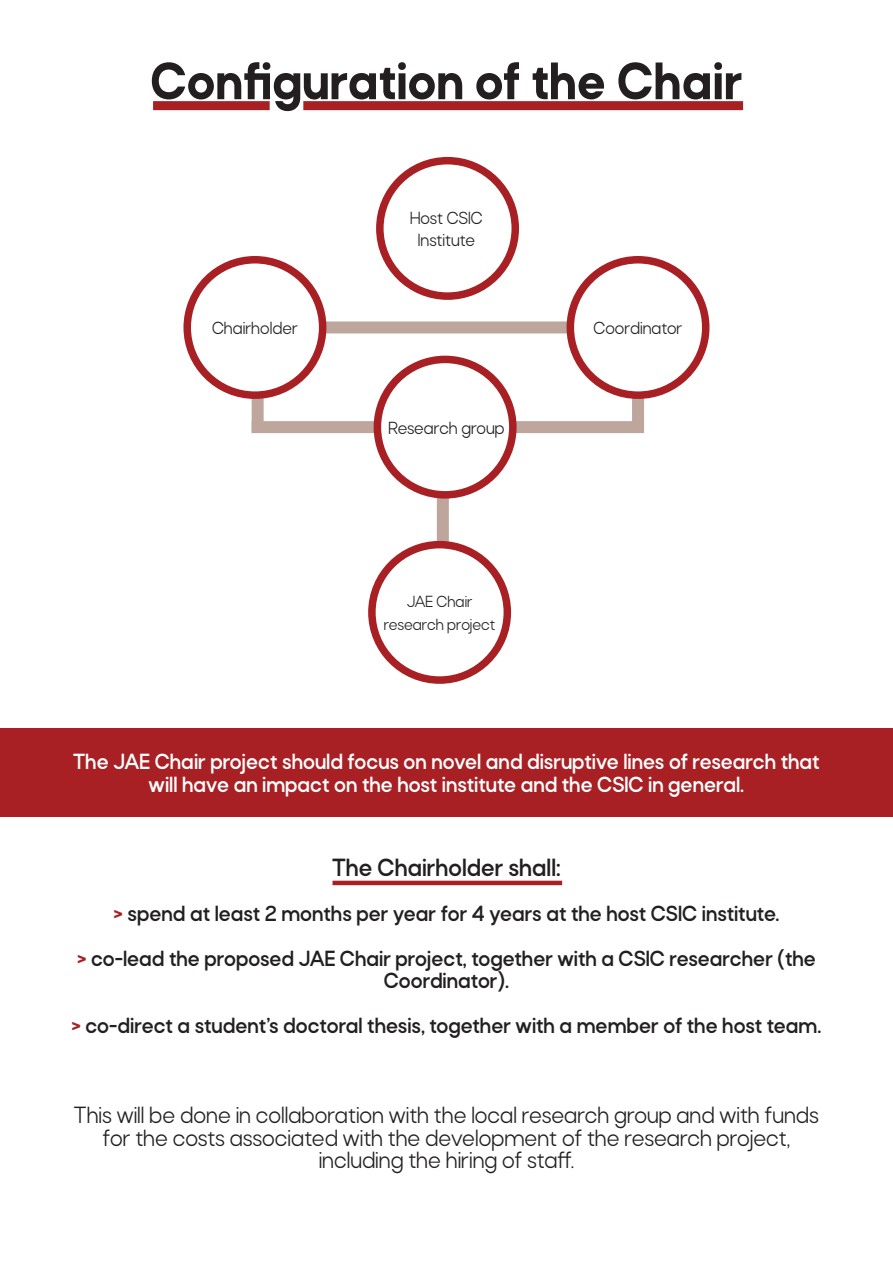
<style>
.page{position:relative;width:893px;height:1263px;background:#fff}
.page>*{position:absolute;margin:0;border:0;box-sizing:border-box;transform-origin:0 0}
.t1{font:900 54px "Rota";color:#231f20}
.t2{font:700 25.5px "Rota";color:#231f20}
.t3{font:24px/22.5px "Rota";color:#231f20;text-align:center}
.t4{font:700 22.5px/22.5px "Rota";color:#231f20;text-align:center}
.t5{font:700 22.5px/22.5px "Rota";color:#fff;text-align:center}
.t6{font:18px "Rota";color:#231f20}
.t7{font:16.5px "Rota";letter-spacing:-.005em;color:#231f20}
.s1{color:#a82024}
</style>
<div class="page">
<div style="left:437px;top:464px;width:12px;height:112px;background:#bfa69c"></div>
<div style="left:322px;top:321px;width:271px;height:12px;background:#bfa69c"></div>
<div style="left:252px;top:421px;width:392px;height:12px;background:#bfa69c"></div>
<div style="left:252px;top:321px;width:12px;height:112px;background:#bfa69c"></div>
<div style="left:632px;top:315px;width:12px;height:112px;background:#bfa69c"></div>
<div style="left:187px;top:260px;width:136px;height:135px;background:#fff;border-radius:50%"></div>
<div style="left:183px;top:256px;width:143px;height:143px;border:8px solid #a82024;border-radius:50%"></div>
<div style="left:570px;top:260px;width:136px;height:135px;background:#fff;border-radius:50%"></div>
<div style="left:567px;top:256px;width:142px;height:143px;border:8px solid #a82024;border-radius:50%"></div>
<div style="left:372px;top:545px;width:135px;height:135px;background:#fff;border-radius:50%"></div>
<div style="left:368px;top:541px;width:143px;height:143px;border:8px solid #a82024;border-radius:50%"></div>
<div style="left:377px;top:359px;width:136px;height:136px;background:#fff;border-radius:50%"></div>
<div style="left:374px;top:356px;width:143px;height:143px;border:8px solid #a82024;border-radius:50%"></div>
<div style="left:303px;top:101px;width:440px;height:9px;background:#a82024"></div>
<div style="left:376px;top:157px;width:143px;height:143px;border:8px solid #a82024;border-radius:50%"></div>
<div style="left:0;top:728px;width:893px;height:88px;background:#a82024"></div>
<div style="left:153px;top:101px;width:117px;height:9px;background:#a82024"></div>
<hr style="left:333px;top:881px;width:229px;height:4px;background:#a82024">
<p class="t1" style="left:150px;top:51px;width:594px">Configuration of the Chair</p>
<p class="t6" style="left:410px;top:208px;width:74px">Host CSIC</p>
<p class="t6" style="left:418px;top:230px;width:59px">Institute</p>
<p class="t6" style="left:212px;top:318px;width:87px">Chairholder</p>
<p class="t6" style="left:594px;top:318px;width:90px">Coordinator</p>
<p class="t6" style="left:388px;top:418px;width:118px">Research group</p>
<p class="t7" style="left:407px;top:592px;width:67px">JAE Chair</p>
<p class="t7" style="left:384px;top:615px;width:113px">research project</p>
<p class="t5" style="left:73px;top:751px;width:748px">The JAE Chair project should focus on novel and disruptive lines of research that will have an impact on the host institute and the CSIC in general.</p>
<p class="t2" style="left:332px;top:853px;width:230px">The Chairholder shall:</p>
<p class="t4" style="left:114px;top:902px;width:667px"><span class="s1">&gt;</span> spend at least 2 months per year for 4 years at the host CSIC institute.</p>
<p class="t4" style="left:77px;top:947px;width:740px"><span class="s1">&gt;</span> co-lead the proposed JAE Chair project, together with a CSIC researcher (the<br>Coordinator).</p>
<p class="t4" style="left:72px;top:1015px;width:751px"><span class="s1">&gt;</span> co-direct a student’s doctoral thesis, together with a member of the host team.</p>
<p class="t3" style="left:74px;top:1104px;width:746px">This will be done in collaboration with the local research group and with funds for the costs associated with the development of the research project,</p>
<p class="t3" style="left:319px;top:1149px;width:257px">including the hiring of staff.</p>
</div>
